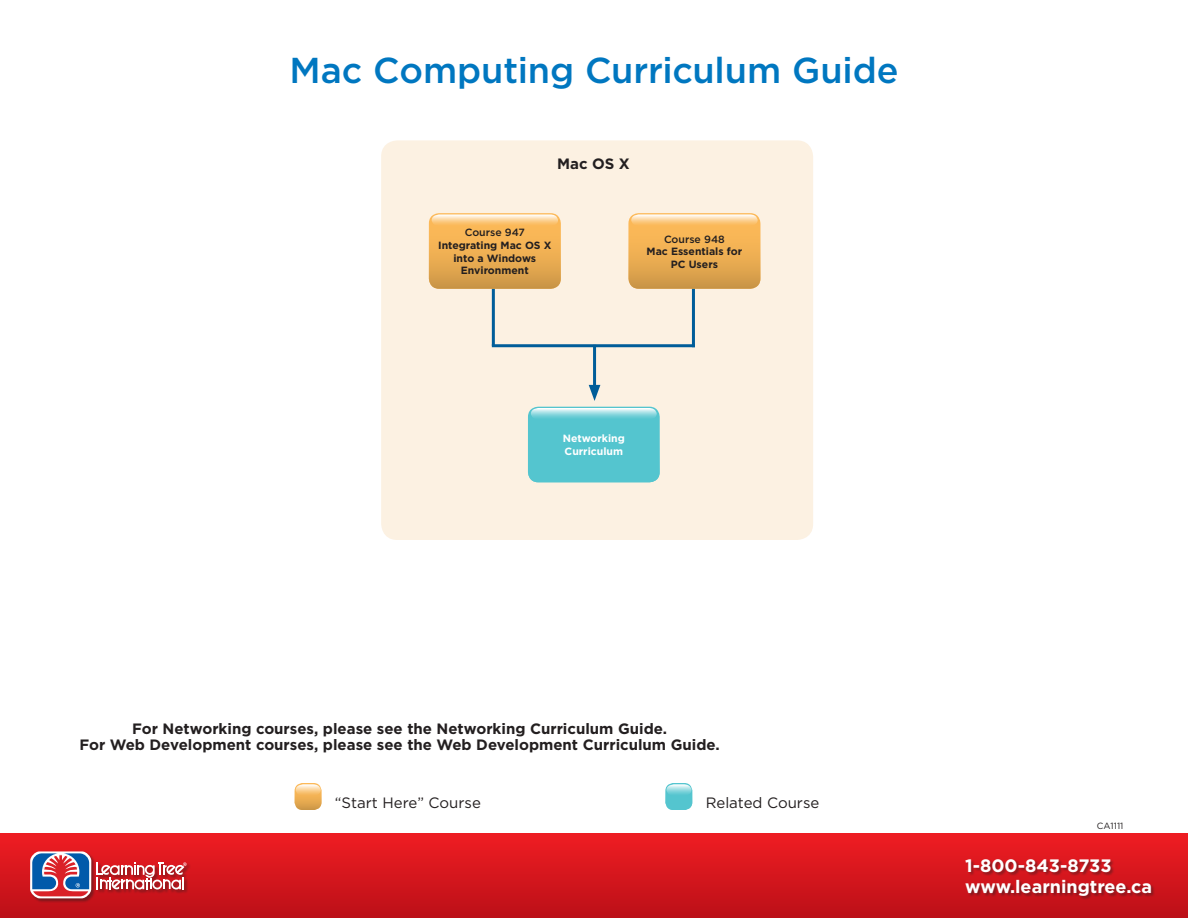
<style>
.page{position:relative;width:1188px;height:918px;background:#fff}
.page>*{position:absolute;margin:0;border:0;box-sizing:border-box;transform-origin:0 0}
.t1{font:500 36px "Gotham";letter-spacing:-.005em;color:#0077c0}
.t2{font:700 18px/21px "Gotham";color:#fff}
.t3{font:700 15px/15.8px "Gotham";color:#231f20;text-align:center}
.t4{font:15px "Gotham";color:#231f20}
.t5{font:700 10.5px/12.6px "Gotham";color:#231f20;text-align:center}
.t6{font:700 10.5px/12.6px "Gotham";color:#fff}
.t7{font:500 10.5px "Gotham";color:#231f20}
.t8{font:9px "Gotham";color:#231f20}
</style>
<div class="page">
<div style="left:0;top:833px;width:1188px;height:85px;background:linear-gradient(to bottom,#f01d23,#bb1018)"></div>
<div style="left:30px;top:851px;width:161px;height:52px;background:#231f20;opacity:.45"></div>
<svg style="left:30px;top:851px;width:61px;height:47px"></svg>
<svg style="left:96px;top:862px;width:91px;height:27px"></svg>
<svg style="left:32px;top:853px;width:57px;height:43px;background:#7f6d94"></svg>
<div style="left:965px;top:859px;width:190px;height:41px;background:#231f20;opacity:.45"></div>
<svg style="left:295px;top:783px;width:27px;height:27px"></svg>
<svg style="left:296px;top:784px;width:25px;height:12px"></svg>
<div style="left:665px;top:783px;width:27px;height:27px;background:#54c5cf;border-radius:8px"></div>
<svg style="left:666px;top:784px;width:26px;height:10px"></svg>
<div style="left:381px;top:140px;width:432px;height:400px;background:#fcf1e2;border-radius:16px"></div>
<div style="left:528px;top:407px;width:132px;height:75px;background:#54c5cf;border-radius:10px"></div>
<svg style="left:531px;top:408px;width:126px;height:10px"></svg>
<hr style="left:492px;top:281px;width:3px;height:65px;background:#005d99">
<hr style="left:692px;top:281px;width:3px;height:66px;background:#005d99">
<hr style="left:492px;top:344px;width:203px;height:3px;background:#005d99">
<hr style="left:593px;top:345px;width:3px;height:46px;background:#005d99">
<svg style="left:589px;top:385px;width:11px;height:16px"></svg>
<div style="left:628px;top:213px;width:132px;height:76px;background:linear-gradient(to bottom,#ffc25e,#d29a48);border-radius:10px"></div>
<svg style="left:631px;top:214px;width:127px;height:12px"></svg>
<div style="left:429px;top:213px;width:132px;height:76px;background:linear-gradient(to bottom,#ffc15d,#d29b49);border-radius:10px"></div>
<svg style="left:432px;top:214px;width:126px;height:12px;background:#fcd49a"></svg>
<h1 class="t1" style="left:289px;top:47px;width:611px">Mac Computing Curriculum Guide</h1>
<p class="t3" style="left:557px;top:156px;width:74px">Mac OS X</p>
<p class="t7" style="left:465px;top:226px;width:62px">Course 947</p>
<p class="t5" style="left:438px;top:239px;width:115px">Integrating Mac OS X into a Windows<br>Environment</p>
<p class="t7" style="left:664px;top:232px;width:62px">Course 948</p>
<p class="t5" style="left:647px;top:245px;width:97px">Mac Essentials for<br>PC Users</p>
<p class="t6" style="left:563px;top:432px;width:64px">Networking<br>Curriculum</p>
<p class="t3" style="left:80px;top:721px;width:642px">For Networking courses, please see the Networking Curriculum Guide.<br>For Web Development courses, please see the Web Development Curriculum Guide.</p>
<p class="t4" style="left:335px;top:794px;width:147px">“Start Here” Course</p>
<p class="t4" style="left:706px;top:794px;width:115px">Related Course</p>
<p class="t8" style="left:1097px;top:820px;width:28px">CA1111</p>
<p class="t2" style="left:965px;top:855px;width:189px">1-800-843-8733 www.learningtree.ca</p>
</div>
